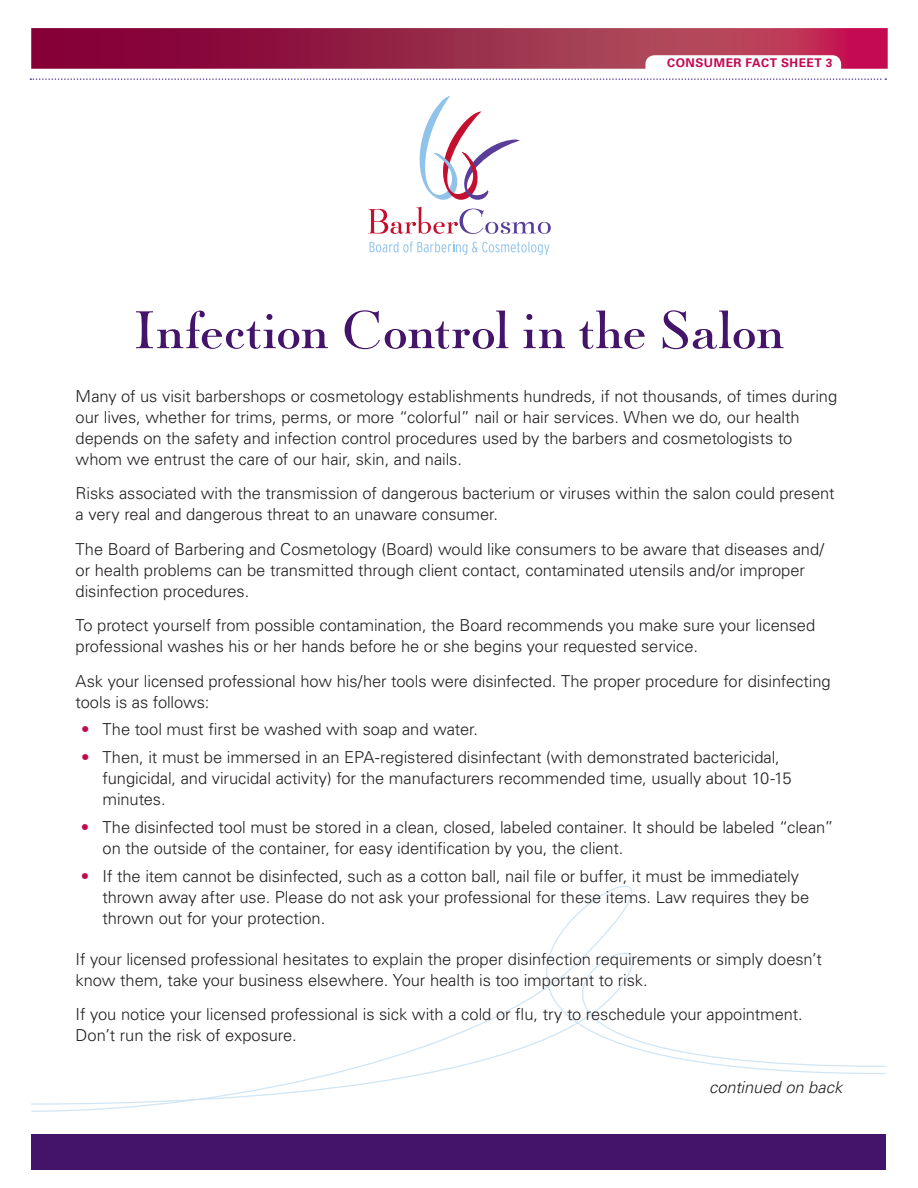
<style>
.page{position:relative;width:918px;height:1188px;background:#fff}
.page>*{position:absolute;margin:0;border:0;box-sizing:border-box;transform-origin:0 0}
.t1{font:52.5px "Paganini";letter-spacing:-.005em;color:#44146b}
.t2{font:300 16.5px/21px "Univers LT Std";letter-spacing:-.005em;color:#231f20}
.t3{font:italic 300 16.5px "Univers LT Std";color:#231f20}
.t4{font:700 12px "Univers LT Std";letter-spacing:.045em;color:#c50750}
.s1{font-weight:700;color:#c50750}
</style>
<div class="page">
<svg style="left:370px;top:241px;width:179px;height:14px"></svg>
<svg style="left:368px;top:96px;width:183px;height:138px"></svg>
<div style="left:31px;top:1134px;width:855px;height:36px;background:#44146b"></div>
<svg style="left:31px;top:28px;width:857px;height:41px;background:#a43457"></svg>
<svg style="left:30px;top:78px;width:856px;height:2px"></svg>
<svg style="left:31px;top:885px;width:855px;height:227px"></svg>
<p class="t4" style="left:667px;top:55px;width:167px">CONSUMER FACT SHEET 3</p>
<h1 class="t1" style="left:134px;top:303px;width:652px">Infection Control in the Salon</h1>
<p class="t2" style="left:76px;top:385px;width:763px">Many of us visit barbershops or cosmetology establishments hundreds, if not thousands, of times during our lives, whether for trims, perms, or more “colorful” nail or hair services. When we do, our health depends on the safety and infection control procedures used by the barbers and cosmetologists to whom we entrust the care of our hair, skin, and nails.</p>
<p class="t2" style="left:76px;top:483px;width:760px">Risks associated with the transmission of dangerous bacterium or viruses within the salon could present a very real and dangerous threat to an unaware consumer.</p>
<p class="t2" style="left:76px;top:538px;width:750px">The Board of Barbering and Cosmetology (Board) would like consumers to be aware that diseases and/ or health problems can be transmitted through client contact, contaminated utensils and/or improper disinfection procedures.</p>
<p class="t2" style="left:76px;top:615px;width:741px">To protect yourself from possible contamination, the Board recommends you make sure your licensed professional washes his or her hands before he or she begins your requested service.</p>
<p class="t2" style="left:76px;top:670px;width:757px">Ask your licensed professional how his/her tools were disinfected. The proper procedure for disinfecting tools is as follows:</p>
<p class="t2" style="left:82px;top:719px;width:397px"><span class="s1">•</span> The tool must first be washed with soap and water.</p>
<p class="t2" style="left:103px;top:747px;width:691px;text-indent:-20px"><span class="s1">•</span> Then, it must be immersed in an EPA-registered disinfectant (with demonstrated bactericidal, fungicidal, and virucidal activity) for the manufacturers recommended time, usually about 10-15 minutes.</p>
<p class="t2" style="left:103px;top:816px;width:733px;text-indent:-20px"><span class="s1">•</span> The disinfected tool must be stored in a clean, closed, labeled container. It should be labeled “clean” on the outside of the container, for easy identification by you, the client.</p>
<p class="t2" style="left:103px;top:865px;width:708px;text-indent:-20px"><span class="s1">•</span> If the item cannot be disinfected, such as a cotton ball, nail file or buffer, it must be immediately thrown away after use. Please do not ask your professional for these items. Law requires they be thrown out for your protection.</p>
<p class="t2" style="left:76px;top:948px;width:748px">If your licensed professional hesitates to explain the proper disinfection requirements or simply doesn’t know them, take your business elsewhere. Your health is too important to risk.</p>
<p class="t2" style="left:76px;top:1004px;width:729px">If you notice your licensed professional is sick with a cold or flu, try to reschedule your appointment.<br>Don’t run the risk of exposure.</p>
<p class="t3" style="left:709px;top:1077px;width:135px">continued on back</p>
</div>
